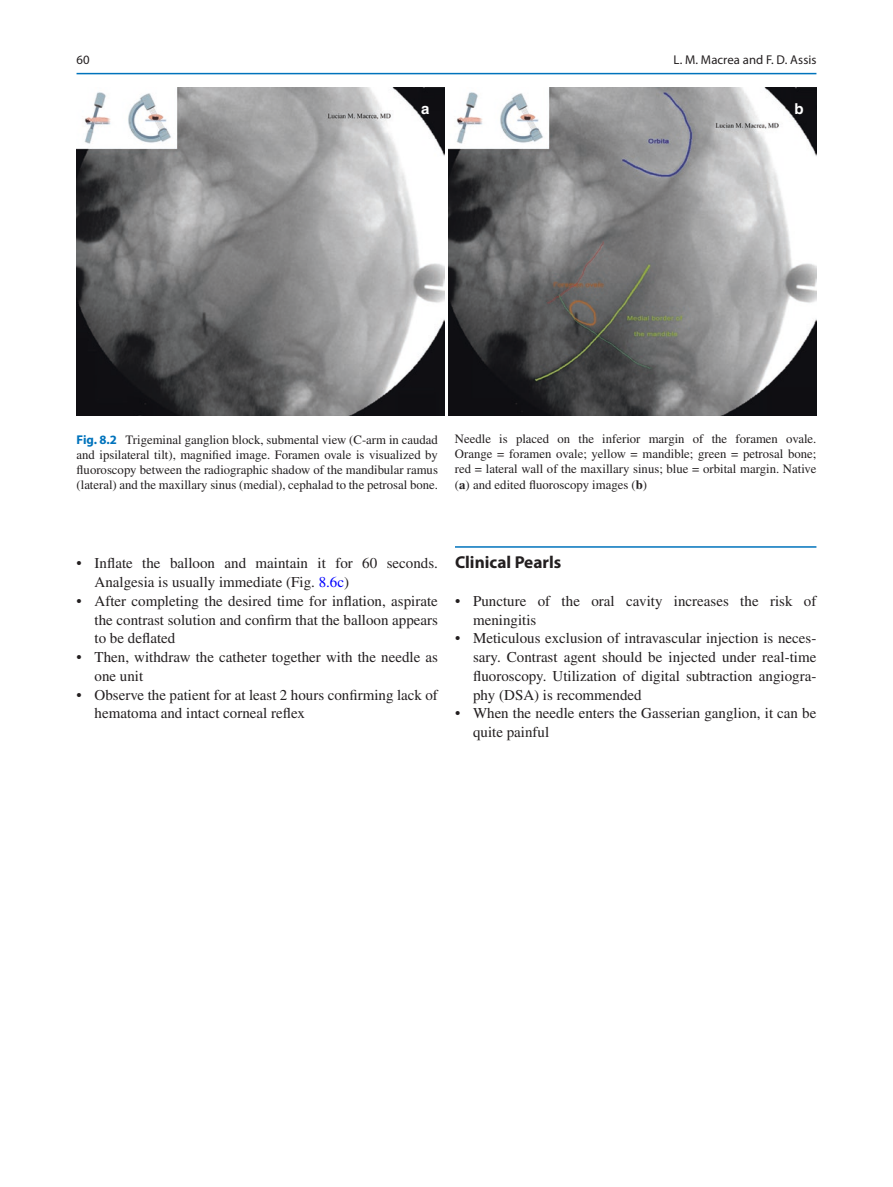
<style>
.page{position:relative;width:893px;height:1187px;background:#fff}
.page>*{position:absolute;margin:0;border:0;box-sizing:border-box;transform-origin:0 0}
.t1{font:700 17.25px "Myriad Pro";color:#231f20}
.t2{font:15px/18.8px "Times LT Std";color:#231f20}
.t3{font:15px "Helvetica Bold 2";color:#fff}
.t4{font:12.75px/15px "Times LT Std";color:#231f20;text-align:justify}
.t5{font:12.75px "Myriad Pro Regular 2";letter-spacing:.005em;color:#231f20}
.t6{font:12.75px "Myriad Pro";color:#231f20}
.s1{font-family:"Myriad Pro";font-weight:700;color:#0073bc}
.s2{font-weight:700}
.s3{color:#00f}
</style>
<div class="page">
<hr style="left:455px;top:546px;width:361px;height:1px;background:#0073bc">
<img style="left:77px;top:88px;width:367px;height:327px">
<img style="left:448px;top:88px;width:368px;height:327px">
<hr style="left:77px;top:73px;width:739px;height:1px;background:#0073bc">
<p class="t6" style="left:77px;top:52px;width:15px">60</p>
<p class="t5" style="left:673px;top:52px;width:145px">L. M. Macrea and F. D. Assis</p>
<p class="t3" style="left:421px;top:99px;width:10px">a</p>
<p class="t3" style="left:794px;top:99px;width:11px">b</p>
<p class="t4" style="left:77px;top:432px;width:363px"><span class="s1">Fig. 8.2</span> Trigeminal ganglion block, submental view (C-arm in caudad and ipsilateral tilt), magnified image. Foramen ovale is visualized by fluoroscopy between the radiographic shadow of the mandibular ramus (lateral) and the maxillary sinus (medial), cephalad to the petrosal bone.</p>
<p class="t4" style="left:455px;top:431px;width:363px">Needle is placed on the inferior margin of the foramen ovale.<br>Orange = foramen ovale; yellow = mandible; green = petrosal bone; red = lateral wall of the maxillary sinus; blue = orbital margin. Native (<span class="s2">a</span>) and edited fluoroscopy images (<span class="s2">b</span>)</p>
<p class="t2" style="left:95px;top:554px;width:345px;text-indent:-18px">• Inflate the balloon and maintain it for 60 seconds.<br>Analgesia is usually immediate (Fig. <span class="s3">8.6c</span>)</p>
<p class="t2" style="left:95px;top:591px;width:345px;text-align:justify;text-indent:-18px">• After completing the desired time for inflation, aspirate the contrast solution and confirm that the balloon appears to be deflated</p>
<p class="t2" style="left:95px;top:647px;width:345px;text-indent:-18px">• Then, withdraw the catheter together with the needle as one unit</p>
<p class="t2" style="left:95px;top:685px;width:345px;text-indent:-18px">• Observe the patient for at least 2 hours confirming lack of hematoma and intact corneal reflex</p>
<p class="t1" style="left:455px;top:551px;width:108px">Clinical Pearls</p>
<p class="t2" style="left:473px;top:591px;width:345px;text-indent:-18px">• Puncture of the oral cavity increases the risk of meningitis</p>
<p class="t2" style="left:473px;top:629px;width:345px;text-align:justify;text-indent:-18px">• Meticulous exclusion of intravascular injection is neces&shy;sary. Contrast agent should be injected under real-time fluoroscopy. Utilization of digital subtraction angiogra&shy;phy (DSA) is recommended</p>
<p class="t2" style="left:473px;top:704px;width:345px;text-indent:-18px">• When the needle enters the Gasserian ganglion, it can be quite painful</p>
</div>
